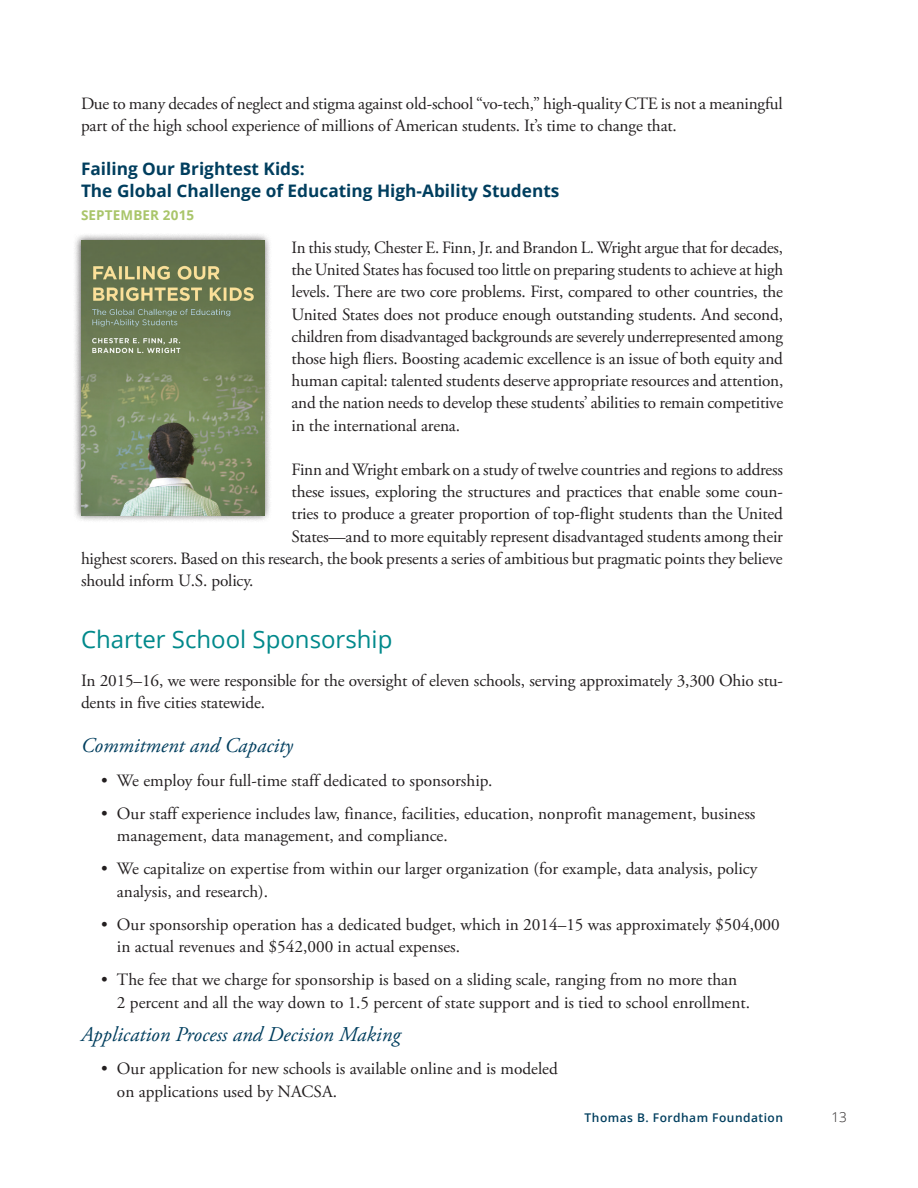
<style>
.page{position:relative;width:918px;height:1188px;background:#fff}
.page>*{position:absolute;margin:0;border:0;box-sizing:border-box;transform-origin:0 0}
.t1{font:24px "Open Sans";color:#00898b}
.t2{font:italic 21px "Adobe Garamond Pro";color:#003e5e}
.t3{font:17.25px/22.2px "Adobe Garamond Pro";letter-spacing:-.01em;color:#231f20}
.t4{font:700 17.25px/22.2px "Open Sans";color:#003e5e}
.t5{font:700 13.5px "Open Sans";letter-spacing:.01em;color:#a9c56a}
.t6{font:300 13.5px "Open Sans";color:#231f20}
.t7{font:600 12px "Open Sans";letter-spacing:.04em;color:#003e5e}
</style>
<div class="page">
<div style="left:73px;top:233px;width:199px;height:290px;background:#231f20;opacity:.75"></div>
<img style="left:81px;top:241px;width:184px;height:274px">
<p class="t3" style="left:81px;top:93px;width:703px">Due to many decades of neglect and stigma against old-school “vo-tech,” high-quality CTE is not a meaningful part of the high school experience of millions of American students. It’s time to change that.</p>
<p class="t4" style="left:81px;top:157px;width:480px">Failing Our Brightest Kids:<br>The Global Challenge of Educating High-Ability Students</p>
<p class="t5" style="left:81px;top:205px;width:115px">SEPTEMBER 2015</p>
<p class="t3" style="left:292px;top:237px;width:493px;text-align:justify">In this study, Chester E. Finn, Jr. and Brandon L. Wright argue that for decades, the United States has focused too little on preparing students to achieve at high levels. There are two core problems. First, compared to other countries, the United States does not produce enough outstanding students. And second, children from disadvantaged backgrounds are severely underrepresented among those high fliers. Boosting academic excellence is an issue of both equity and human capital: talented students deserve appropriate resources and attention, and the nation needs to develop these students’ abilities to remain competitive in the international arena.</p>
<p class="t3" style="left:292px;top:459px;width:493px">Finn and Wright embark on a study of twelve countries and regions to address</p>
<p class="t3" style="left:292px;top:481px;width:493px">these issues, exploring the structures and practices that enable some coun-</p>
<p class="t3" style="left:292px;top:503px;width:493px">tries to produce a greater proportion of top-flight students than the United</p>
<p class="t3" style="left:292px;top:526px;width:493px">States—and to more equitably represent disadvantaged students among their</p>
<p class="t3" style="left:81px;top:548px;width:703px">highest scorers. Based on this research, the book presents a series of ambitious but pragmatic points they believe</p>
<p class="t3" style="left:81px;top:570px;width:174px">should inform U.S. policy.</p>
<h1 class="t1" style="left:81px;top:623px;width:313px">Charter School Sponsorship</h1>
<p class="t3" style="left:81px;top:670px;width:703px">In 2015–16, we were responsible for the oversight of eleven schools, serving approximately 3,300 Ohio stu&shy;dents in five cities statewide.</p>
<p class="t2" style="left:81px;top:733px;width:213px">Commitment and Capacity</p>
<p class="t3" style="left:101px;top:770px;width:393px">• We employ four full-time staff dedicated to sponsorship.</p>
<p class="t3" style="left:117px;top:803px;width:640px;text-indent:-16px">• Our staff experience includes law, finance, facilities, education, nonprofit management, business management, data management, and compliance.</p>
<p class="t3" style="left:117px;top:859px;width:642px;text-indent:-16px">• We capitalize on expertise from within our larger organization (for example, data analysis, policy analysis, and research).</p>
<p class="t3" style="left:117px;top:914px;width:664px;text-indent:-16px">• Our sponsorship operation has a dedicated budget, which in 2014–15 was approximately $504,000 in actual revenues and $542,000 in actual expenses.</p>
<p class="t3" style="left:117px;top:970px;width:635px;text-indent:-16px">• The fee that we charge for sponsorship is based on a sliding scale, ranging from no more than<br>2 percent and all the way down to 1.5 percent of state support and is tied to school enrollment.</p>
<p class="t2" style="left:81px;top:1022px;width:321px">Application Process and Decision Making</p>
<p class="t3" style="left:117px;top:1058px;width:442px;text-indent:-16px">• Our application for new schools is available online and is modeled on applications used by NACSA.</p>
<p class="t7" style="left:585px;top:1110px;width:200px">Thomas B. Fordham Foundation</p>
<p class="t6" style="left:832px;top:1108px;width:17px">13</p>
</div>
